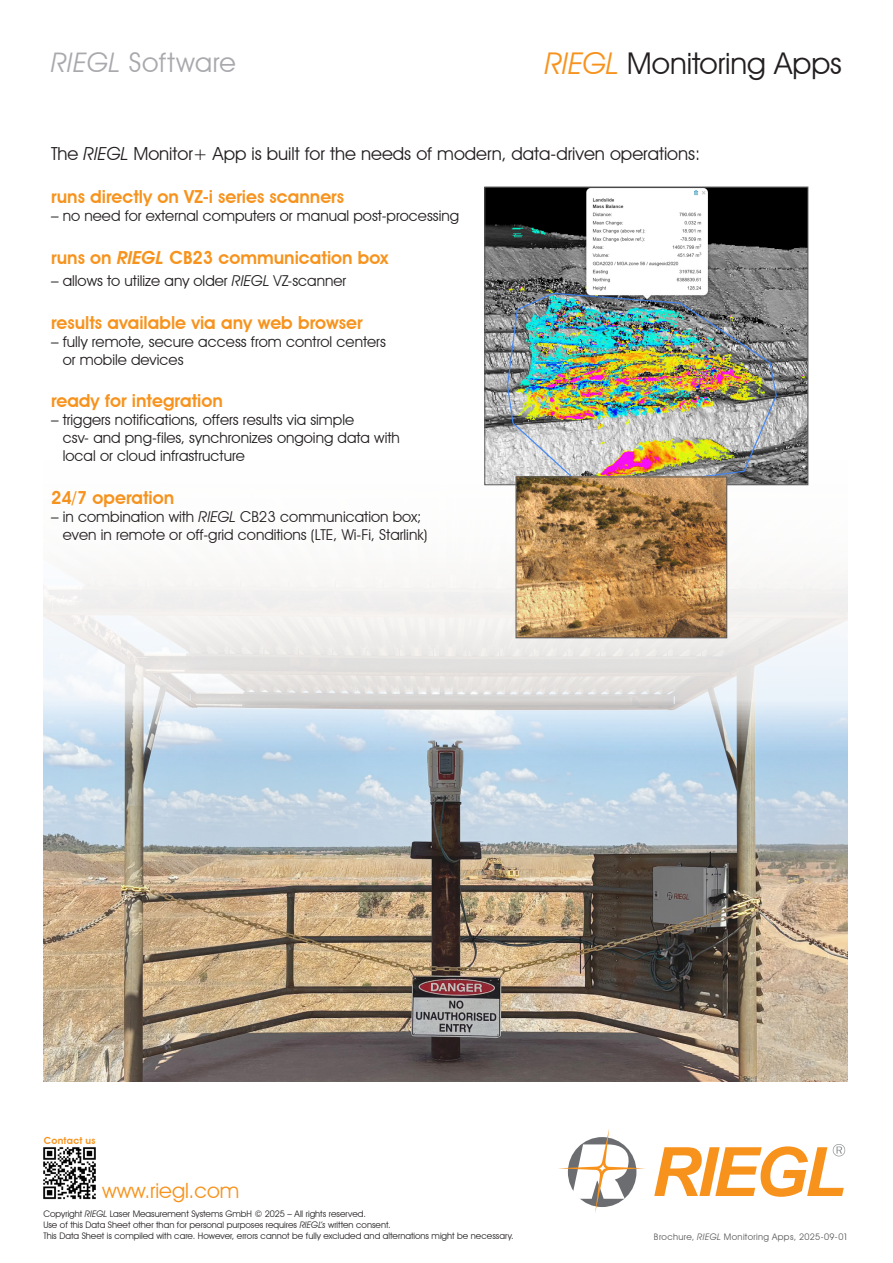
<style>
.page{position:relative;width:893px;height:1263px;background:#fff}
.page>*{position:absolute;margin:0;border:0;box-sizing:border-box;transform-origin:0 0}
.t1{font:30px "Avant Garde IT Cby BT";color:#231f20}
.t2{font:27px "Avant Garde IT Cby BT";letter-spacing:.025em;color:#a8a9ad}
.t3{font:21px "Avant Garde IT Cby BT";color:#f7931d}
.t4{font:600 18px "Avant Garde IT Cby BT";color:#f7931d}
.t5{font:18px "Avant Garde IT Cby BT";color:#231f20}
.t6{font:15px/18px "Avant Garde IT Cby BT";color:#231f20}
.t7{font:600 9.75px "Avant Garde IT Cby BT";letter-spacing:.03em;color:#f7931d}
.t8{font:9px/10.8px "Avant Garde IT Cby BT";color:#231f20}
.t9{font:9px "Avant Garde IT Cby BT";letter-spacing:.04em;color:#57585a}
.s1{font-style:italic}
.s2{font-style:italic;color:#f7931d}
</style>
<div class="page">
<svg style="left:558px;top:1129px;width:87px;height:84px"></svg>
<svg style="left:654px;top:1144px;width:191px;height:53px"></svg>
<img style="left:43px;top:1147px;width:53px;height:53px">
<img style="left:486px;top:189px;width:320px;height:216px">
<img style="left:44px;top:405px;width:804px;height:676px">
<h2 class="t2" style="left:51px;top:46px;width:186px"><span class="s1">RIEGL</span> Software</h2>
<h1 class="t1" style="left:545px;top:45px;width:298px"><span class="s2">RIEGL</span> Monitoring Apps</h1>
<p class="t5" style="left:51px;top:143px;width:651px">The <span class="s1">RIEGL</span> Monitor+ App is built for the needs of modern, data-driven operations:</p>
<p class="t4" style="left:51px;top:186px;width:295px">runs directly on VZ-i series scanners</p>
<p class="t6" style="left:51px;top:207px;width:410px">– no need for external computers or manual post-processing</p>
<p class="t4" style="left:51px;top:247px;width:339px">runs on <span class="s1">RIEGL</span> CB23 communication box</p>
<p class="t6" style="left:51px;top:271px;width:297px">– allows to utilize any older <span class="s1">RIEGL</span> VZ-scanner</p>
<p class="t4" style="left:51px;top:311px;width:313px">results available via any web browser</p>
<p class="t6" style="left:63px;top:332px;width:325px;text-indent:-12px">– fully remote, secure access from control centers or mobile devices</p>
<p class="t4" style="left:51px;top:390px;width:173px">ready for integration</p>
<p class="t6" style="left:63px;top:411px;width:339px;text-indent:-12px">– triggers notifications, offers results via simple<br>csv- and png-files, synchronizes ongoing data with local or cloud infrastructure</p>
<p class="t4" style="left:51px;top:487px;width:125px">24/7 operation</p>
<p class="t6" style="left:63px;top:508px;width:366px;text-indent:-12px">– in combination with <span class="s1">RIEGL</span> CB23 communication box; even in remote or off-grid conditions (LTE, Wi-Fi, Starlink)</p>
<p class="t7" style="left:44px;top:1135px;width:53px">Contact us</p>
<h3 class="t3" style="left:102px;top:1177px;width:139px">www.riegl.com</h3>
<p class="t8" style="left:43px;top:1208px;width:472px">Copyright <span class="s1">RIEGL</span> Laser Measurement Systems GmbH © 2025 – All rights reserved.<br>Use of this Data Sheet other than for personal purposes requires <span class="s1">RIEGL’s</span> written consent.<br>This Data Sheet is compiled with care. However, errors cannot be fully excluded and alternations might be necessary.</p>
<p class="t9" style="left:654px;top:1231px;width:196px">Brochure, <span class="s1">RIEGL</span> Monitoring Apps, 2025-09-01</p>
</div>
